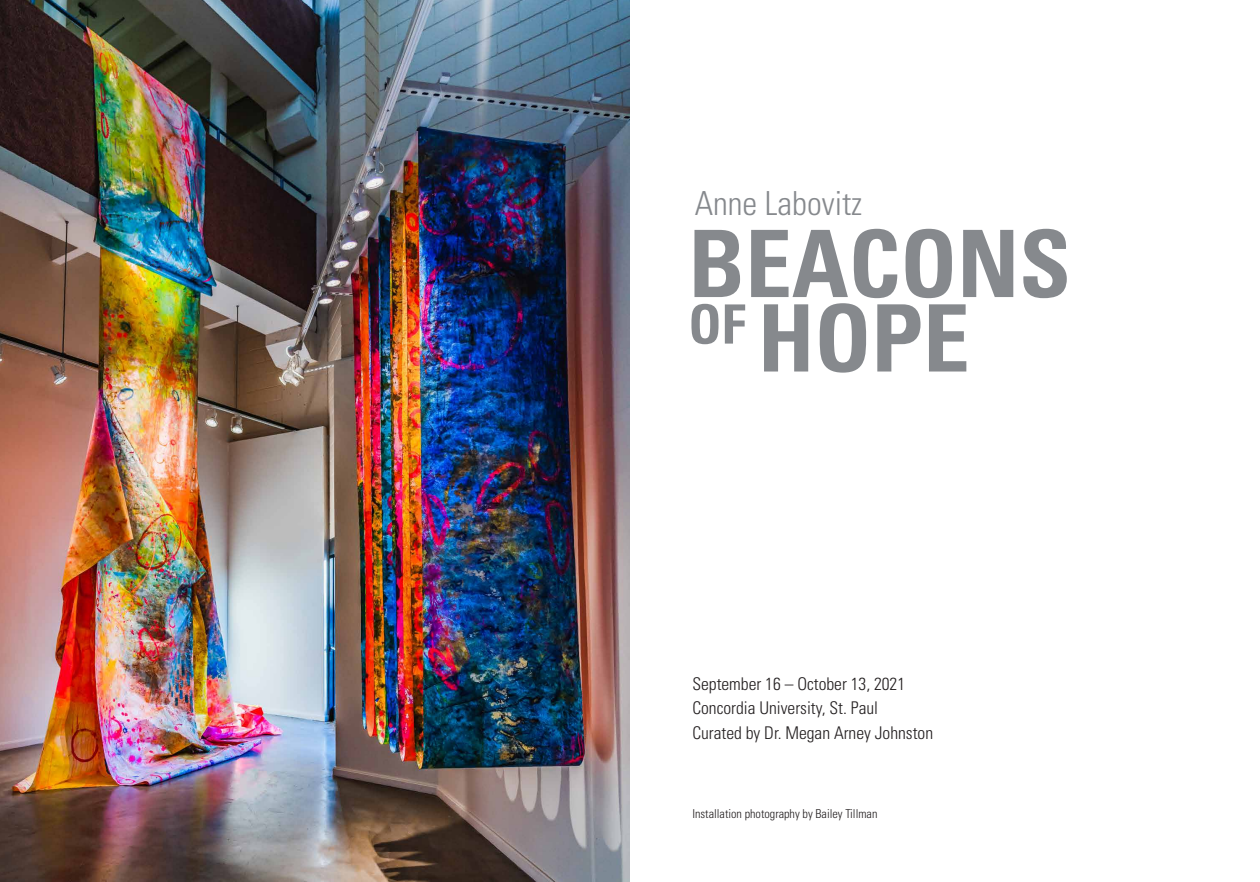
<style>
.page{position:relative;width:1260px;height:882px;background:#fff}
.page>*{position:absolute;margin:0;border:0;box-sizing:border-box;transform-origin:0 0}
.t1{font:300 condensed 33.25px "Univers LT Std";color:#86898d}
.t2{font:300 condensed 17.5px/24.5px "Univers LT Std";color:#231f20}
.t3{font:300 condensed 12.25px "Univers LT Std";color:#231f20}
</style>
<div class="page">
<img style="left:0;top:0;width:630px;height:882px">
<svg style="left:691px;top:229px;width:376px;height:144px"></svg>
<h1 class="t1" style="left:695px;top:183px;width:169px">Anne Labovitz</h1>
<p class="t2" style="left:692px;top:672px;width:242px">September 16 – October 13, 2021<br>Concordia University, St. Paul<br>Curated by Dr. Megan Arney Johnston</p>
<p class="t3" style="left:692px;top:807px;width:187px">Installation photography by Bailey Tillman</p>
</div>
